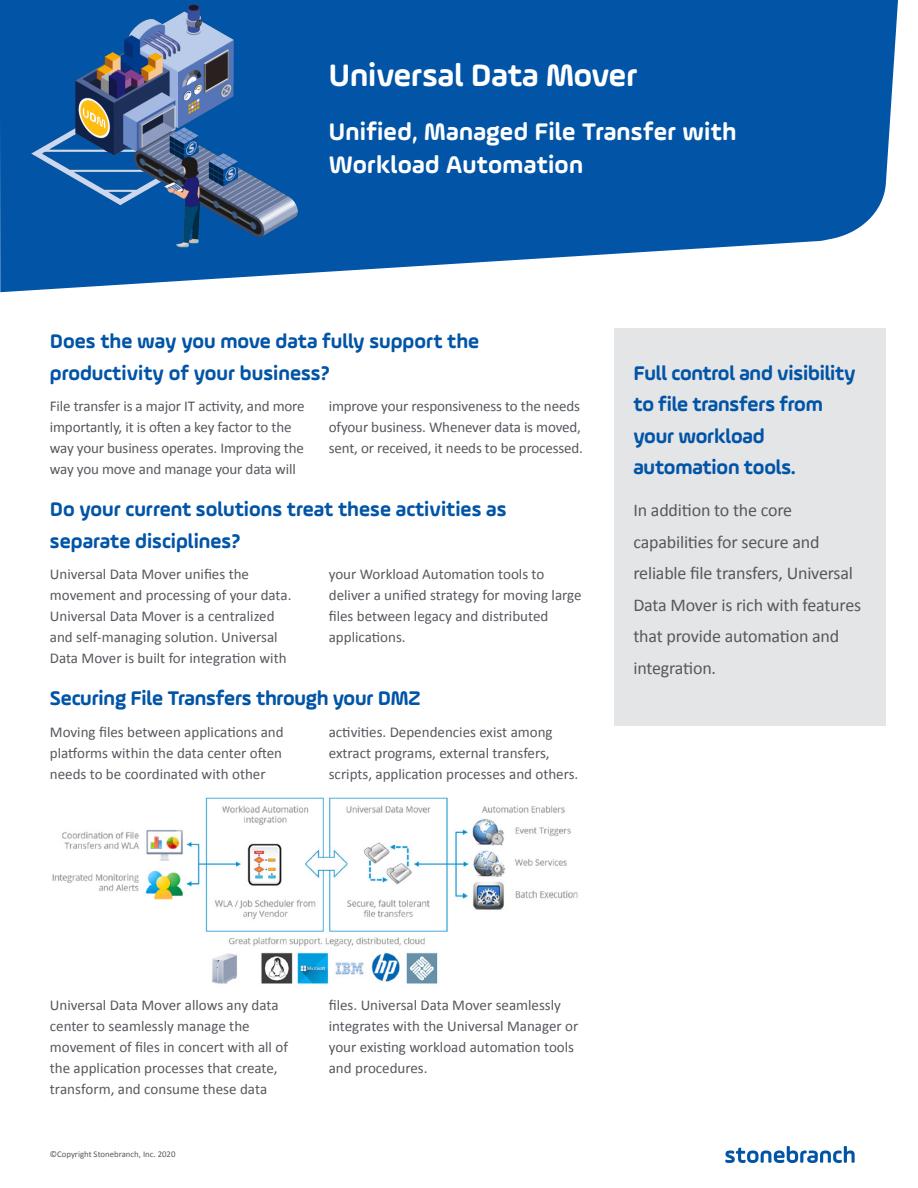
<style>
.page{position:relative;width:918px;height:1188px;background:#fff}
.page>*{position:absolute;margin:0;border:0;box-sizing:border-box;transform-origin:0 0}
.t1{font:700 33px "Ample Soft";color:#fff}
.t2{font:700 25.5px/33px "Ample Soft";letter-spacing:.01em;color:#fff}
.t3{font:700 21px/31.5px "Ample Soft";letter-spacing:-.01em;color:#0154a6}
.t4{font:18px/31.5px "Calibri";letter-spacing:-.01em;color:#55595e}
.t5{font:15px/21px "Calibri";color:#55595e}
.t6{font:8.7px "Calibri";color:#55595e}
</style>
<div class="page">
<svg style="left:0;top:0;width:898px;height:292px;background:#246cb2"></svg>
<hr style="left:336px;top:66px;width:34px;height:3px;background:#0154a6">
<img style="left:32px;top:4px;width:265px;height:244px">
<svg style="left:725px;top:1146px;width:130px;height:17px"></svg>
<div style="left:614px;top:328px;width:272px;height:398px;background:#e4e5e7"></div>
<img style="left:52px;top:797px;width:526px;height:187px">
<h1 class="t1" style="left:329px;top:54px;width:310px">Universal Data Mover</h1>
<h2 class="t2" style="left:329px;top:114px;width:409px">Unified, Managed File Transfer with<br>Workload Automation</h2>
<h3 class="t3" style="left:50px;top:325px;width:431px">Does the way you move data fully support the productivity of your business?</h3>
<p class="t5" style="left:50px;top:396px;width:256px">File transfer is a major IT activity, and more importantly, it is often a key factor to the way your business operates. Improving the way you move and manage your data will</p>
<p class="t5" style="left:329px;top:396px;width:256px">improve your responsiveness to the needs ofyour business. Whenever data is moved, sent, or received, it needs to be processed.</p>
<h3 class="t3" style="left:50px;top:493px;width:458px">Do your current solutions treat these activities as separate disciplines?</h3>
<p class="t5" style="left:50px;top:564px;width:243px">Universal Data Mover unifies the movement and processing of your data.<br>Universal Data Mover is a centralized and self-managing solution. Universal Data Mover is built for integration with</p>
<p class="t5" style="left:329px;top:564px;width:254px">your Workload Automation tools to deliver a unified strategy for moving large files between legacy and distributed applications.</p>
<h3 class="t3" style="left:50px;top:682px;width:372px">Securing File Transfers through your DMZ</h3>
<p class="t5" style="left:50px;top:721px;width:235px;text-align:justify">Moving files between applications and platforms within the data center often needs to be coordinated with other</p>
<p class="t5" style="left:329px;top:721px;width:251px">activities. Dependencies exist among extract programs, external transfers, scripts, application processes and others.</p>
<h3 class="t3" style="left:633px;top:357px;width:224px">Full control and visibility to file transfers from your workload automation tools.</h3>
<p class="t4" style="left:633px;top:494px;width:229px">In addition to the core capabilities for secure and reliable file transfers, Universal<br>Data Mover is rich with features that provide automation and integration.</p>
<p class="t5" style="left:50px;top:994px;width:240px">Universal Data Mover allows any data center to seamlessly manage the movement of files in concert with all of the application processes that create, transform, and consume these data</p>
<p class="t6" style="left:50px;top:1148px;width:127px">©Copyright Stonebranch, Inc. 2020</p>
<p class="t5" style="left:329px;top:994px;width:251px">files. Universal Data Mover seamlessly integrates with the Universal Manager or your existing workload automation tools and procedures.</p>
</div>
